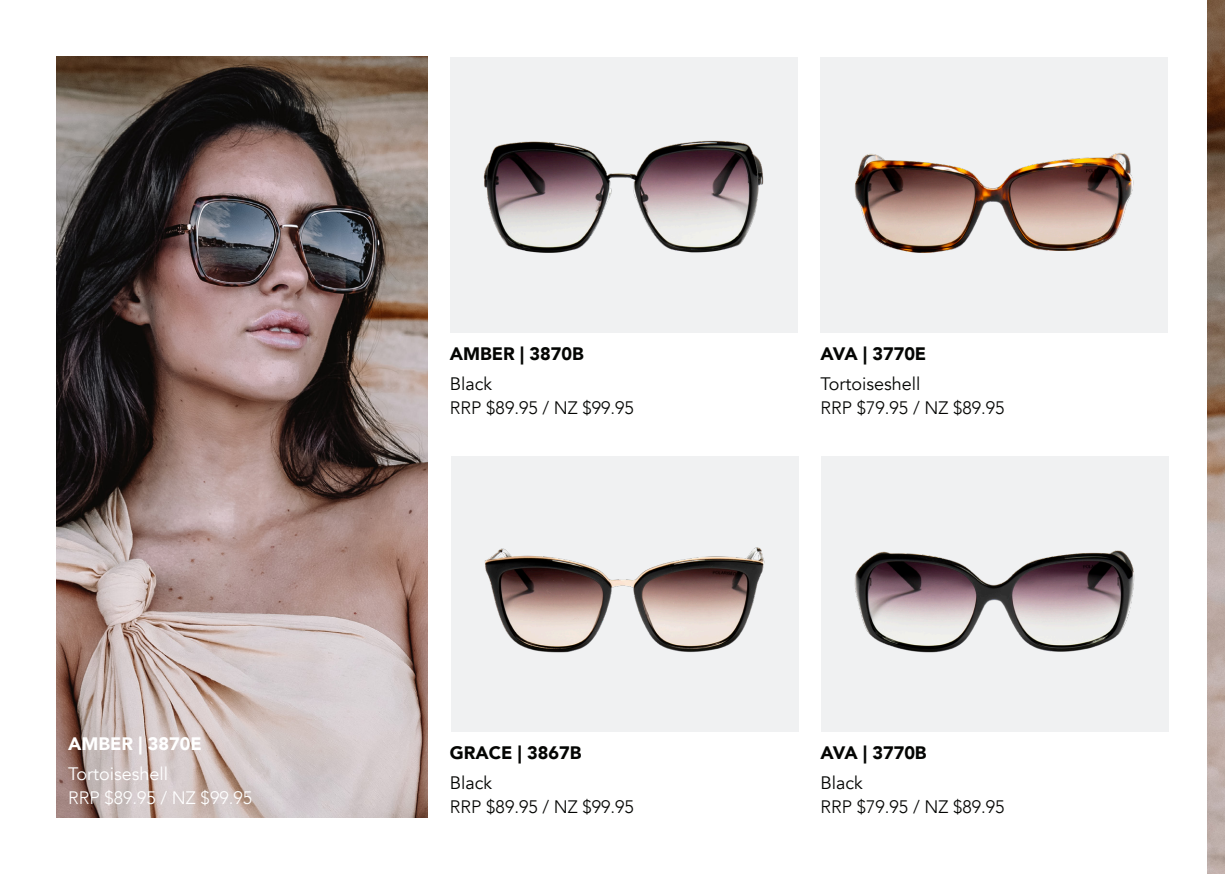
<style>
.page{position:relative;width:1225px;height:874px;background:#fff}
.page>*{position:absolute;margin:0;border:0;box-sizing:border-box;transform-origin:0 0}
.t1{font:300 18px "Avenir";color:#040503}
.t2{font:900 18px "Avenir";color:#040503}
.t3{font:18px "Avenir";color:#040503}
.t4{font:300 18px "Avenir";color:#fff}
.t5{font:18px "Avenir";color:#fff}
.t6{font:900 18px "Avenir";color:#fff}
</style>
<div class="page">
<img style="left:1208px;top:0;width:17px;height:873px">
<img style="left:57px;top:57px;width:370px;height:759px">
<img style="left:450px;top:57px;width:347px;height:275px">
<img style="left:820px;top:57px;width:347px;height:275px">
<img style="left:451px;top:456px;width:347px;height:275px">
<img style="left:821px;top:456px;width:347px;height:275px">
<p class="t6" style="left:68px;top:727px;width:135px">AMBER | 3870E</p>
<p class="t5" style="left:68px;top:762px;width:101px">Tortoiseshell</p>
<p class="t4" style="left:68px;top:786px;width:186px">RRP $89.95 / NZ $99.95</p>
<p class="t2" style="left:450px;top:338px;width:135px">AMBER | 3870B</p>
<p class="t3" style="left:450px;top:373px;width:44px">Black</p>
<p class="t1" style="left:450px;top:397px;width:186px">RRP $89.95 / NZ $99.95</p>
<p class="t2" style="left:450px;top:736px;width:133px">GRACE | 3867B</p>
<p class="t3" style="left:450px;top:771px;width:44px">Black</p>
<p class="t1" style="left:450px;top:795px;width:186px">RRP $89.95 / NZ $99.95</p>
<p class="t2" style="left:820px;top:338px;width:107px">AVA | 3770E</p>
<p class="t3" style="left:820px;top:373px;width:101px">Tortoiseshell</p>
<p class="t1" style="left:820px;top:397px;width:186px">RRP $79.95 / NZ $89.95</p>
<p class="t2" style="left:820px;top:736px;width:108px">AVA | 3770B</p>
<p class="t3" style="left:820px;top:771px;width:44px">Black</p>
<p class="t1" style="left:820px;top:795px;width:186px">RRP $79.95 / NZ $89.95</p>
</div>
